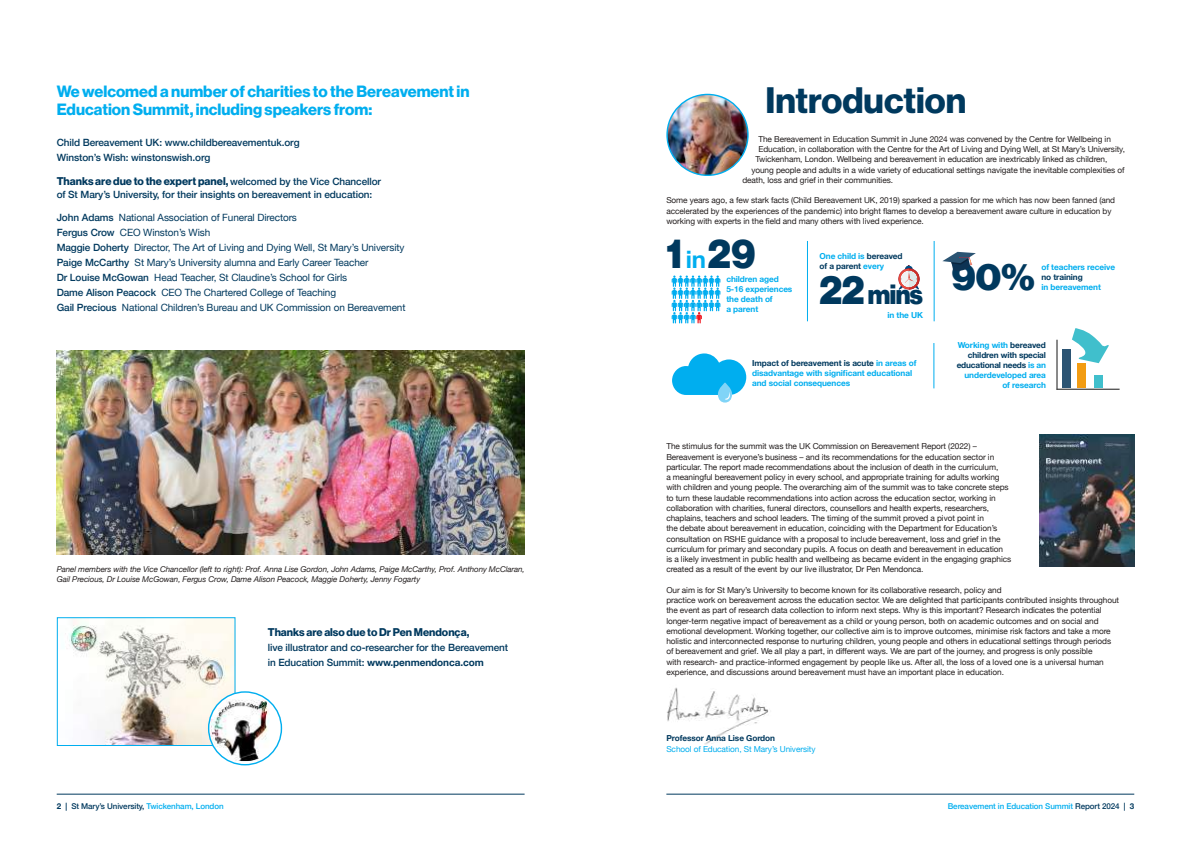
<style>
.page{position:relative;width:1191px;height:842px;background:#fff}
.page>*{position:absolute;margin:0;border:0;box-sizing:border-box;transform-origin:0 0}
.t1{font:41px "N Haas Grotesk DS Pro 95 Blk";color:#00395e;scale:.92 1}
.t2{font:37.6px "N Haas Grotesk DS Pro 95 Blk";color:#00395e}
.t3{font:36px "N Haas Grotesk DS Pro 75 Bd";color:#00395e}
.t4{font:27.2px "N Haas Grotesk DS Pro 95 Blk";color:#00395e;scale:.92 1}
.t5{font:16px/18px "N Haas Grotesk DS Pro 75 Bd";color:#00aeef}
.t6{font:11px "N Haas Grotesk DS Pro 75 Bd";color:#00395e}
.t7{font:10px/15px "Helvetica Neue";letter-spacing:-.01em;color:#00395e}
.t8{font:500 10px/15px "Helvetica Neue";letter-spacing:-.01em;color:#00395e}
.t9{font:8.2px/10.2px "Helvetica Neue";letter-spacing:-.01em;color:#241f1f}
.t10{font:700 8.2px/10px "Helvetica Neue";letter-spacing:-.01em;color:#00aeef}
.t11{font:700 8.2px/10px "Helvetica Neue";letter-spacing:-.01em;color:#00395e}
.t12{font:8.2px "Helvetica Neue";letter-spacing:-.01em;color:#00aeef}
.t13{font:italic 8px/10px "Helvetica Neue";letter-spacing:-.01em;color:#241f1f}
.t14{font:500 8px "Helvetica Neue";letter-spacing:-.01em;color:#00aeef}
.t15{font:500 8px "Helvetica Neue";letter-spacing:-.01em;color:#00395e}
.s1{font-family:"Helvetica Neue";font-weight:500;font-size:10px}
.s2{font-weight:500}
.s3{font-weight:700}
.s4{font-family:"Helvetica Neue";font-weight:700;font-size:24px;color:#00aeef}
.s5{color:#00aeef}
.s6{font-size:40.3px}
.s7{color:#00395e}
.s8{font-weight:700;color:#00395e}
</style>
<div class="page">
<hr style="left:57px;top:794px;width:467px;height:1px;background:#00395e">
<hr style="left:666px;top:794px;width:468px;height:1px;background:#00395e">
<img style="left:57px;top:350px;width:467px;height:204px">
<img style="left:667px;top:94px;width:81px;height:81px;border-radius:40px">
<div style="left:666px;top:94px;width:82px;height:82px;border:1px solid #00aeef;border-radius:50%"></div>
<img style="left:667px;top:687px;width:101px;height:58px">
<img style="left:65px;top:619px;width:168px;height:125px">
<div style="left:57px;top:617px;width:178px;height:129px;border:1px solid #00aeef"></div>
<div style="left:209px;top:692px;width:72px;height:73px;background:#fff;border-radius:50%"></div>
<img style="left:210px;top:700px;width:60px;height:61px">
<div style="left:208px;top:691px;width:74px;height:74px;border:1px solid #00aeef;border-radius:50%"></div>
<img style="left:1039px;top:434px;width:95px;height:133px">
<hr style="left:807px;top:241px;width:1px;height:80px;background:#00aeef">
<hr style="left:934px;top:241px;width:1px;height:80px;background:#00aeef">
<hr style="left:933px;top:343px;width:1px;height:45px;background:#00aeef">
<svg style="left:672px;top:353px;width:74px;height:50px"></svg>
<svg style="left:671px;top:275px;width:49px;height:48px"></svg>
<svg style="left:898px;top:265px;width:21px;height:25px"></svg>
<svg style="left:942px;top:252px;width:33px;height:19px"></svg>
<svg style="left:1056px;top:328px;width:63px;height:62px"></svg>
<h3 class="t5" style="left:57px;top:83px;width:414px">We welcomed a number of charities to the Bereavement in<br>Education Summit, including speakers from:</h3>
<p class="t8" style="left:57px;top:134px;width:244px">Child Bereavement UK: www.childbereavementuk.org<br>Winston’s Wish: winstonswish.org</p>
<h3 class="t6" style="left:57px;top:174px;width:326px">Thanks are due to the expert panel, <span class="s1">welcomed by the Vice Chancellor</span></h3>
<p class="t8" style="left:57px;top:186px;width:317px">of St Mary’s University, for their insights on bereavement in education:</p>
<p class="t7" style="left:57px;top:211px;width:350px"><span class="s2">John Adams</span> National Association of Funeral Directors<br><span class="s2">Fergus Crow</span> CEO Winston’s Wish<br><span class="s2">Maggie Doherty</span> Director, The Art of Living and Dying Well, St Mary’s University <span class="s2">Paige McCarthy</span> St Mary’s University alumna and Early Career Teacher<br><span class="s2">Dr Louise McGowan</span> Head Teacher, St Claudine’s School for Girls<br><span class="s2">Dame Alison Peacock</span> CEO The Chartered College of Teaching<br><span class="s2">Gail Precious</span> National Children’s Bureau and UK Commission on Bereavement</p>
<p class="t13" style="left:57px;top:564px;width:469px">Panel members with the Vice Chancellor (left to right): Prof. Anna Lise Gordon, John Adams, Paige McCarthy, Prof. Anthony McClaran,<br>Gail Precious, Dr Louise McGowan, Fergus Crow, Dame Alison Peacock, Maggie Doherty, Jenny Fogarty</p>
<h3 class="t6" style="left:268px;top:625px;width:203px">Thanks are also due to Dr Pen Mendonça,</h3>
<p class="t8" style="left:268px;top:639px;width:242px">live illustrator and co-researcher for the Bereavement in Education Summit: <span class="s3">www.penmendonca.com</span></p>
<h3 class="t3" style="left:765px;top:79px;width:202px">Introduction</h3>
<p class="t9" style="left:758px;top:134px;width:354px">The Bereavement in Education Summit in June 2024 was convened by the Centre for Wellbeing in</p>
<p class="t9" style="left:758px;top:144px;width:368px">Education, in collaboration with the Centre for the Art of Living and Dying Well, at St Mary’s University,</p>
<p class="t9" style="left:755px;top:155px;width:353px">Twickenham, London. Wellbeing and bereavement in education are inextricably linked as children,</p>
<p class="t9" style="left:751px;top:165px;width:375px">young people and adults in a wide variety of educational settings navigate the inevitable complexities of</p>
<p class="t9" style="left:742px;top:175px;width:152px">death, loss and grief in their communities.</p>
<p class="t9" style="left:666px;top:196px;width:450px">Some years ago, a few stark facts (Child Bereavement UK, 2019) sparked a passion for me which has now been fanned (and accelerated by the experiences of the pandemic) into bright flames to develop a bereavement aware culture in education by working with experts in the field and many others with lived experience.</p>
<h1 class="t1" style="left:666px;top:229px;width:98px">1<span class="s4">in</span>29</h1>
<p class="t10" style="left:726px;top:274px;width:67px">children aged<br>5-16 experiences the death of<br>a parent</p>
<p class="t11" style="left:819px;top:252px;width:85px"><span class="s5">One child is</span> bereaved of a parent <span class="s5">every</span></p>
<h3 class="t4" style="left:819px;top:279px;width:114px"><span class="s6">22</span>mins</h3>
<p class="t10" style="left:887px;top:310px;width:37px">in the UK</p>
<p class="t10" style="left:752px;top:358px;width:166px"><span class="s7">Impact of bereavement is acute</span> in areas of disadvantage with significant educational and social consequences</p>
<h2 class="t2" style="left:951px;top:255px;width:85px">90%</h2>
<p class="t10" style="left:1041px;top:262px;width:75px">of teachers receive</p>
<p class="t11" style="left:1041px;top:272px;width:43px">no training</p>
<p class="t10" style="left:1041px;top:282px;width:61px">in bereavement</p>
<p class="t10" style="left:956px;top:340px;width:91px;text-align:right">Working with <span class="s7">bereaved children with special educational needs</span> is an underdeveloped area of research</p>
<p class="t9" style="left:666px;top:442px;width:346px">The stimulus for the summit was the UK Commission on Bereavement Report (2022) – Bereavement is everyone’s business – and its recommendations for the education sector in particular. The report made recommendations about the inclusion of death in the curriculum,<br>a meaningful bereavement policy in every school, and appropriate training for adults working with children and young people. The overarching aim of the summit was to take concrete steps to turn these laudable recommendations into action across the education sector, working in collaboration with charities, funeral directors, counsellors and health experts, researchers, chaplains, teachers and school leaders. The timing of the summit proved a pivot point in<br>the debate about bereavement in education, coinciding with the Department for Education’s consultation on RSHE guidance with a proposal to include bereavement, loss and grief in the curriculum for primary and secondary pupils. A focus on death and bereavement in education<br>is a likely investment in public health and wellbeing as became evident in the engaging graphics created as a result of the event by our live illustrator, Dr Pen Mendonca.</p>
<p class="t9" style="left:666px;top:585px;width:454px">Our aim is for St Mary’s University to become known for its collaborative research, policy and<br>practice work on bereavement across the education sector. We are delighted that participants contributed insights throughout the event as part of research data collection to inform next steps. Why is this important? Research indicates the potential longer-term negative impact of bereavement as a child or young person, both on academic outcomes and on social and emotional development. Working together, our collective aim is to improve outcomes, minimise risk factors and take a more holistic and interconnected response to nurturing children, young people and others in educational settings through periods of bereavement and grief. We all play a part, in different ways. We are part of the journey, and progress is only possible<br>with research- and practice-informed engagement by people like us. After all, the loss of a loved one is a universal human experience, and discussions around bereavement must have an important place in education.</p>
<p class="t11" style="left:666px;top:734px;width:110px">Professor Anna Lise Gordon</p>
<p class="t12" style="left:666px;top:743px;width:151px">School of Education, St Mary’s University</p>
<p class="t15" style="left:57px;top:799px;width:168px"><span class="s3">2 |</span> St Mary’s University, <span class="s5">Twickenham, London</span></p>
<p class="t14" style="left:947px;top:799px;width:188px">Bereavement in Education Summit <span class="s7">Report 2024</span> <span class="s8">| 3</span></p>
</div>
